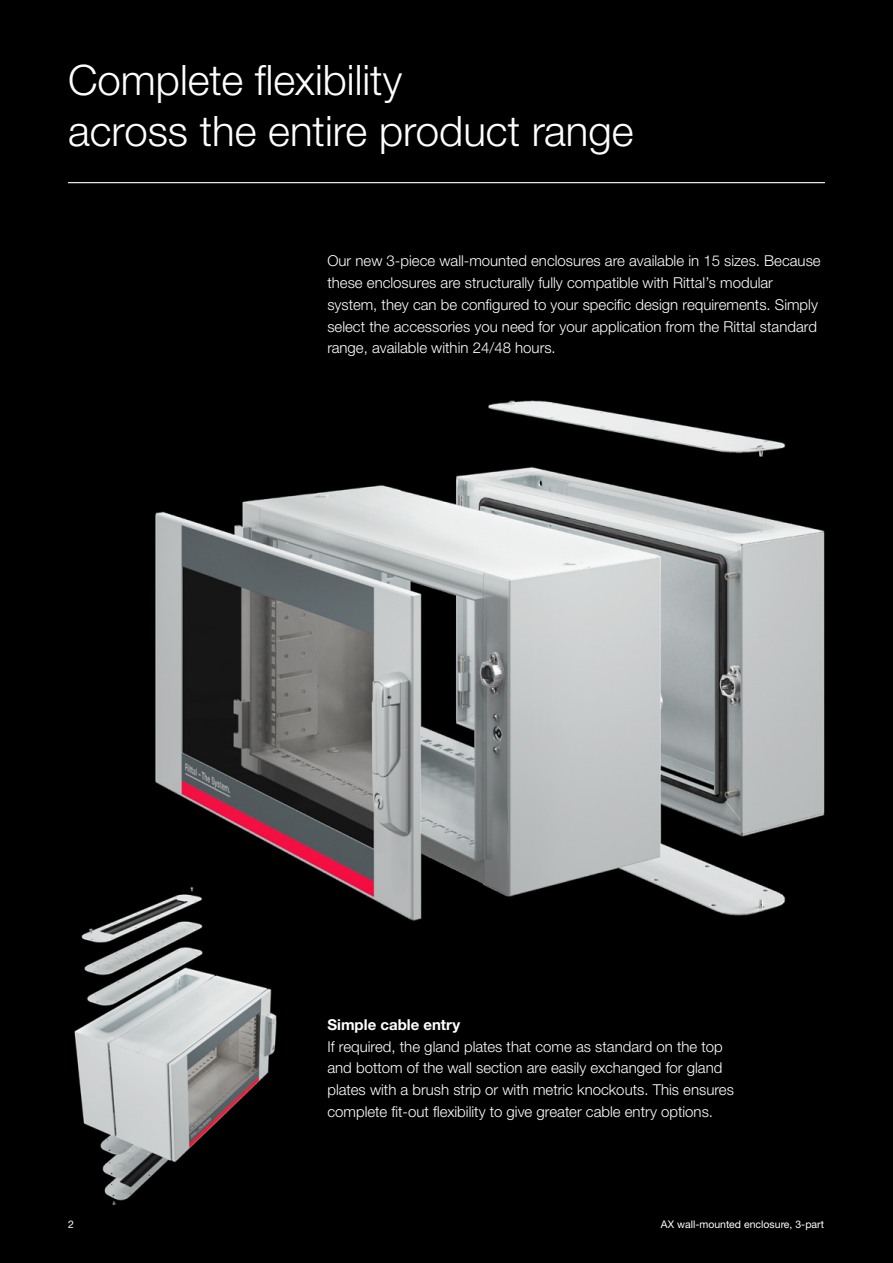
<style>
.page{position:relative;width:893px;height:1263px;background:#000}
.page>*{position:absolute;margin:0;border:0;box-sizing:border-box;transform-origin:0 0}
.t1{font:300 42px/50.4px "Neue Helvetica For Rittal";color:#fff}
.t2{font:300 15px/21.8px "Neue Helvetica For Rittal";color:#fff}
.t3{font:700 15px "Neue Helvetica For Rittal";color:#fff}
.t4{font:10.5px "Neue Helvetica For Rittal";color:#fff}
</style>
<div class="page">
<img style="left:80px;top:344px;width:812px;height:659px">
<img style="left:47px;top:885px;width:232px;height:330px">
<hr style="left:68px;top:182px;width:757px;height:1px;background:#fff">
<h1 class="t1" style="left:68px;top:55px;width:567px">Complete flexibility<br>across the entire product range</h1>
<p class="t2" style="left:327px;top:250px;width:495px">Our new 3-piece wall-mounted enclosures are available in 15 sizes. Because these enclosures are structurally fully compatible with Rittal’s modular system, they can be configured to your specific design requirements. Simply select the accessories you need for your application from the Rittal standard range, available within 24/48 hours.</p>
<p class="t3" style="left:327px;top:1015px;width:134px">Simple cable entry</p>
<p class="t2" style="left:327px;top:1035px;width:408px">If required, the gland plates that come as standard on the top and bottom of the wall section are easily exchanged for gland plates with a brush strip or with metric knockouts. This ensures complete fit-out flexibility to give greater cable entry options.</p>
<p class="t4" style="left:68px;top:1218px;width:7px">2</p>
<p class="t4" style="left:661px;top:1218px;width:165px">AX wall-mounted enclosure, 3-part</p>
</div>
